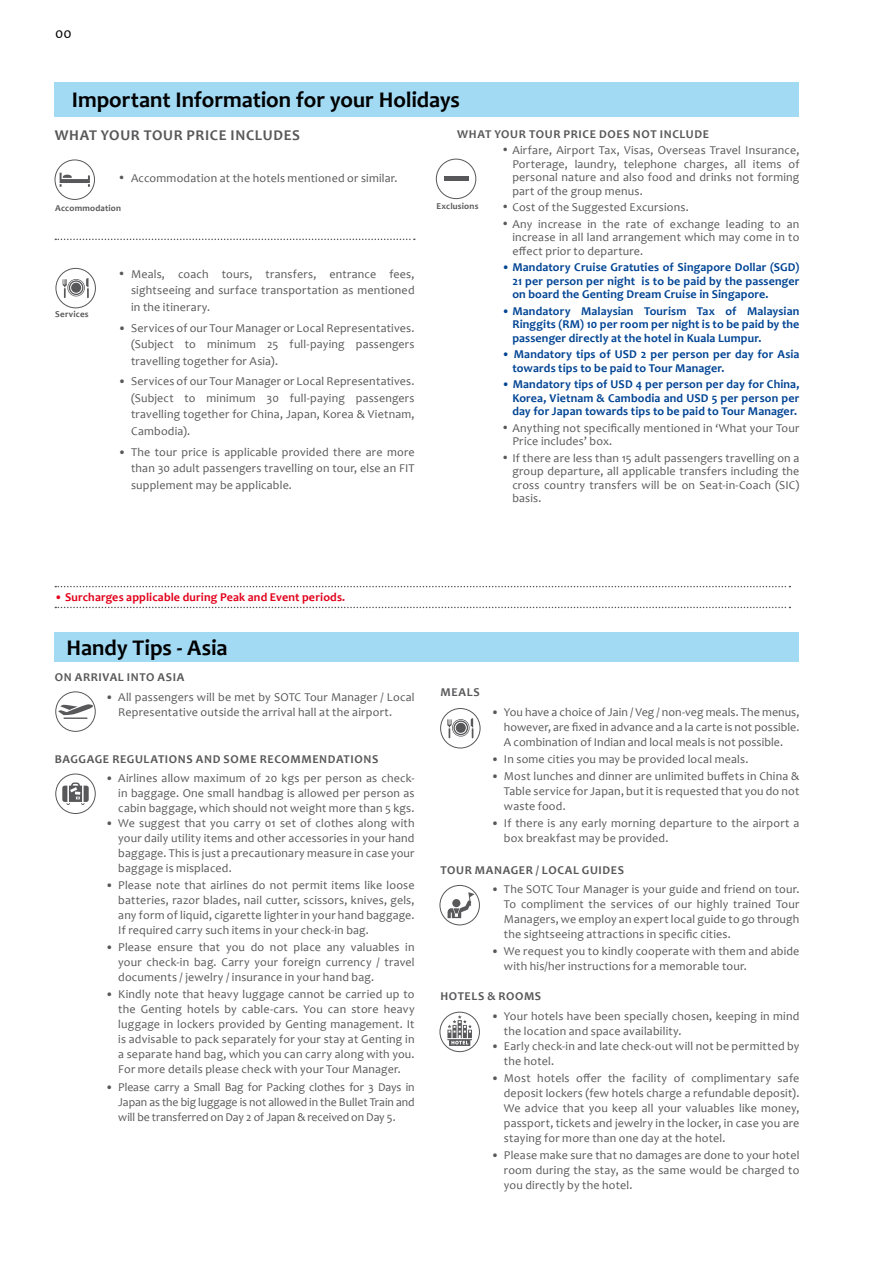
<style>
.page{position:relative;width:893px;height:1263px;background:#fff}
.page>*{position:absolute;margin:0;border:0;box-sizing:border-box;transform-origin:0 0}
.t1{font:700 22.5px "Candara";letter-spacing:-.005em;color:#000}
.t2{font:700 15px "Candara";letter-spacing:.045em;color:#58585a}
.t3{font:15px "Candara";color:#000}
.t4{font:12px/15px "Candara";letter-spacing:.015em;color:#58585a;text-align:justify}
.t5{font:700 12px/13.5px "Candara";letter-spacing:.01em;color:#004494;text-align:justify}
.t6{font:700 12px "Candara";letter-spacing:.055em;color:#58585a}
.t7{font:700 12px "Candara";letter-spacing:.015em;color:#e2001a}
.t8{font:700 9px "Candara";letter-spacing:.02em;color:#58585a}
.s1{font-family:"Swiss 721 BT";font-stretch:condensed}
</style>
<div class="page">
<svg style="left:55px;top:239px;width:360px;height:1px"></svg>
<div style="left:55px;top:82px;width:744px;height:34px;background:#a2daf4"></div>
<div style="left:55px;top:632px;width:744px;height:30px;background:#a2daf4"></div>
<svg style="left:55px;top:586px;width:735px;height:1px"></svg>
<svg style="left:55px;top:607px;width:735px;height:1px"></svg>
<div style="left:55px;top:159px;width:40px;height:41px;border:1px solid #58585a;border-radius:50%"></div>
<svg style="left:60px;top:173px;width:30px;height:14px"></svg>
<div style="left:55px;top:268px;width:41px;height:40px;border:1px solid #58585a;border-radius:50%"></div>
<svg style="left:63px;top:278px;width:26px;height:20px"></svg>
<div style="left:436px;top:159px;width:40px;height:40px;border:1px solid #58585a;border-radius:50%"></div>
<hr style="left:444px;top:177px;width:24px;height:4px;background:#58585a">
<div style="left:55px;top:691px;width:41px;height:41px;border:1px solid #58585a;border-radius:50%"></div>
<svg style="left:58px;top:704px;width:35px;height:15px"></svg>
<div style="left:55px;top:773px;width:41px;height:41px;border:1px solid #58585a;border-radius:50%"></div>
<svg style="left:62px;top:782px;width:27px;height:23px"></svg>
<div style="left:440px;top:708px;width:41px;height:40px;border:1px solid #58585a;border-radius:50%"></div>
<svg style="left:447px;top:718px;width:26px;height:20px"></svg>
<div style="left:439px;top:1012px;width:41px;height:40px;border:1px solid #58585a;border-radius:50%"></div>
<svg style="left:447px;top:1015px;width:25px;height:31px"></svg>
<div style="left:439px;top:885px;width:41px;height:40px;border:1px solid #58585a;border-radius:50%"></div>
<svg style="left:448px;top:892px;width:27px;height:26px"></svg>
<p class="t3" style="left:55px;top:23px;width:18px">00</p>
<h1 class="t1" style="left:72px;top:85px;width:390px">Important Information for your Holidays</h1>
<p class="t6" style="left:457px;top:126px;width:253px">WHAT YOUR TOUR PRICE DOES NOT INCLUDE</p>
<p class="t4" style="left:512px;top:144px;width:289px;line-height:13.5px;text-indent:-10px"><span class="s1">•</span> Airfare, Airport Tax, Visas, Overseas Travel Insurance, Porterage, laundry, telephone charges, all items of personal nature and also food and drinks not forming part of the group menus.</p>
<p class="t4" style="left:502px;top:200px;width:188px"><span class="s1">•</span> Cost of the Suggested Excursions.</p>
<p class="t4" style="left:512px;top:217px;width:289px;line-height:13.5px;text-indent:-10px"><span class="s1">•</span> Any increase in the rate of exchange leading to an increase in all land arrangement which may come in to effect prior to departure.</p>
<p class="t5" style="left:512px;top:260px;width:289px;text-indent:-10px">• Mandatory Cruise Gratuties of Singapore Dollar (SGD)<br>21 per person per night is to be paid by the passenger on board the Genting Dream Cruise in Singapore.</p>
<p class="t5" style="left:512px;top:304px;width:289px;text-indent:-10px">• Mandatory Malaysian Tourism Tax of Malaysian Ringgits (RM) 10 per room per night is to be paid by the passenger directly at the hotel in Kuala Lumpur.</p>
<p class="t5" style="left:512px;top:347px;width:289px;text-indent:-10px">• Mandatory tips of USD 2 per person per day for Asia towards tips to be paid to Tour Manager.</p>
<p class="t5" style="left:512px;top:377px;width:289px;text-indent:-11px">• Mandatory tips of USD 4 per person per day for China, Korea, Vietnam &amp; Cambodia and USD 5 per person per day for Japan towards tips to be paid to Tour Manager.</p>
<p class="t4" style="left:512px;top:421px;width:289px;line-height:13.5px;text-indent:-10px"><span class="s1">•</span> Anything not specifically mentioned in ‘What your Tour<br>Price includes’ box.</p>
<p class="t4" style="left:512px;top:451px;width:289px;line-height:13.5px;text-indent:-11px"><span class="s1">•</span> If there are less than 15 adult passengers travelling on a group departure, all applicable transfers including the cross country transfers will be on Seat-in-Coach (SIC) basis.</p>
<p class="t2" style="left:55px;top:126px;width:247px">WHAT YOUR TOUR PRICE INCLUDES</p>
<p class="t4" style="left:118px;top:170px;width:281px"><span class="s1">•</span> Accommodation at the hotels mentioned or similar.</p>
<p class="t8" style="left:55px;top:203px;width:67px">Accommodation</p>
<p class="t8" style="left:437px;top:200px;width:43px">Exclusions</p>
<p class="t4" style="left:131px;top:266px;width:285px;line-height:16.5px;text-indent:-13px"><span class="s1">•</span> Meals, coach tours, transfers, entrance fees, sightseeing and surface transportation as mentioned in the itinerary.</p>
<p class="t4" style="left:131px;top:319px;width:285px;line-height:16.5px;text-indent:-13px">• Services of our Tour Manager or Local Representatives. (Subject to minimum 25 full-paying passengers travelling together for Asia).</p>
<p class="t4" style="left:131px;top:373px;width:285px;line-height:16.5px;text-indent:-13px">• Services of our Tour Manager or Local Representatives. (Subject to minimum 30 full-paying passengers travelling together for China, Japan, Korea &amp; Vietnam, Cambodia).</p>
<p class="t4" style="left:131px;top:443px;width:285px;line-height:16.5px;text-indent:-13px">• The tour price is applicable provided there are more than 30 adult passengers travelling on tour, else an FIT supplement may be applicable.</p>
<p class="t8" style="left:55px;top:308px;width:35px">Services</p>
<p class="t7" style="left:55px;top:590px;width:292px">• Surcharges applicable during Peak and Event periods.</p>
<h1 class="t1" style="left:67px;top:633px;width:162px">Handy Tips - Asia</h1>
<p class="t6" style="left:55px;top:670px;width:131px">ON ARRIVAL INTO ASIA</p>
<p class="t4" style="left:118px;top:689px;width:298px;text-indent:-13px">• All passengers will be met by SOTC Tour Manager / Local<br>Representative outside the arrival hall at the airport.</p>
<p class="t6" style="left:55px;top:751px;width:325px">BAGGAGE REGULATIONS AND SOME RECOMMENDATIONS</p>
<p class="t4" style="left:118px;top:770px;width:298px;text-indent:-13px">• Airlines allow maximum of 20 kgs per person as check&shy;in baggage. One small handbag is allowed per person as cabin baggage, which should not weight more than 5 kgs.</p>
<p class="t4" style="left:118px;top:815px;width:298px;text-indent:-13px">• We suggest that you carry 01 set of clothes along with your daily utility items and other accessories in your hand baggage. This is just a precautionary measure in case your baggage is misplaced.</p>
<p class="t4" style="left:118px;top:877px;width:298px;text-indent:-13px">• Please note that airlines do not permit items like loose batteries, razor blades, nail cutter, scissors, knives, gels, any form of liquid, cigarette lighter in your hand baggage.<br>If required carry such items in your check-in bag.</p>
<p class="t4" style="left:118px;top:940px;width:298px;text-indent:-13px">• Please ensure that you do not place any valuables in your check-in bag. Carry your foreign currency / travel documents / jewelry / insurance in your hand bag.</p>
<p class="t4" style="left:118px;top:987px;width:298px;text-indent:-13px">• Kindly note that heavy luggage cannot be carried up to the Genting hotels by cable-cars. You can store heavy luggage in lockers provided by Genting management. It is advisable to pack separately for your stay at Genting in a separate hand bag, which you can carry along with you.<br>For more details please check with your Tour Manager.</p>
<p class="t4" style="left:118px;top:1079px;width:298px;text-indent:-13px">• Please carry a Small Bag for Packing clothes for 3 Days in Japan as the big luggage is not allowed in the Bullet Train and will be transferred on Day 2 of Japan &amp; received on Day 5.</p>
<p class="t6" style="left:440px;top:685px;width:41px">MEALS</p>
<p class="t4" style="left:504px;top:704px;width:297px;text-indent:-13px">• You have a choice of Jain / Veg / non-veg meals. The menus, however, are fixed in advance and a la carte is not possible.<br>A combination of Indian and local meals is not possible.</p>
<p class="t4" style="left:491px;top:751px;width:259px">• In some cities you may be provided local meals.</p>
<p class="t4" style="left:504px;top:768px;width:297px;text-indent:-13px">• Most lunches and dinner are unlimited buffets in China &amp; Table service for Japan, but it is requested that you do not waste food.</p>
<p class="t4" style="left:504px;top:815px;width:297px;text-indent:-13px">• If there is any early morning departure to the airport a box breakfast may be provided.</p>
<p class="t6" style="left:440px;top:863px;width:185px">TOUR MANAGER / LOCAL GUIDES</p>
<p class="t4" style="left:504px;top:882px;width:297px;text-indent:-13px">• The SOTC Tour Manager is your guide and friend on tour.<br>To compliment the services of our highly trained Tour Managers, we employ an expert local guide to go through the sightseeing attractions in specific cities.</p>
<p class="t4" style="left:504px;top:944px;width:297px;text-indent:-13px">• We request you to kindly cooperate with them and abide with his/her instructions for a memorable tour.</p>
<p class="t6" style="left:440px;top:989px;width:102px">HOTELS &amp; ROOMS</p>
<p class="t4" style="left:504px;top:1008px;width:297px;text-indent:-13px">• Your hotels have been specially chosen, keeping in mind the location and space availability.</p>
<p class="t4" style="left:504px;top:1038px;width:297px;text-indent:-13px">• Early check-in and late check-out will not be permitted by the hotel.</p>
<p class="t4" style="left:504px;top:1070px;width:297px;text-indent:-13px">• Most hotels offer the facility of complimentary safe deposit lockers (few hotels charge a refundable deposit).<br>We advice that you keep all your valuables like money, passport, tickets and jewelry in the locker, in case you are staying for more than one day at the hotel.</p>
<p class="t4" style="left:504px;top:1147px;width:297px;text-indent:-13px">• Please make sure that no damages are done to your hotel room during the stay, as the same would be charged to you directly by the hotel.</p>
</div>
